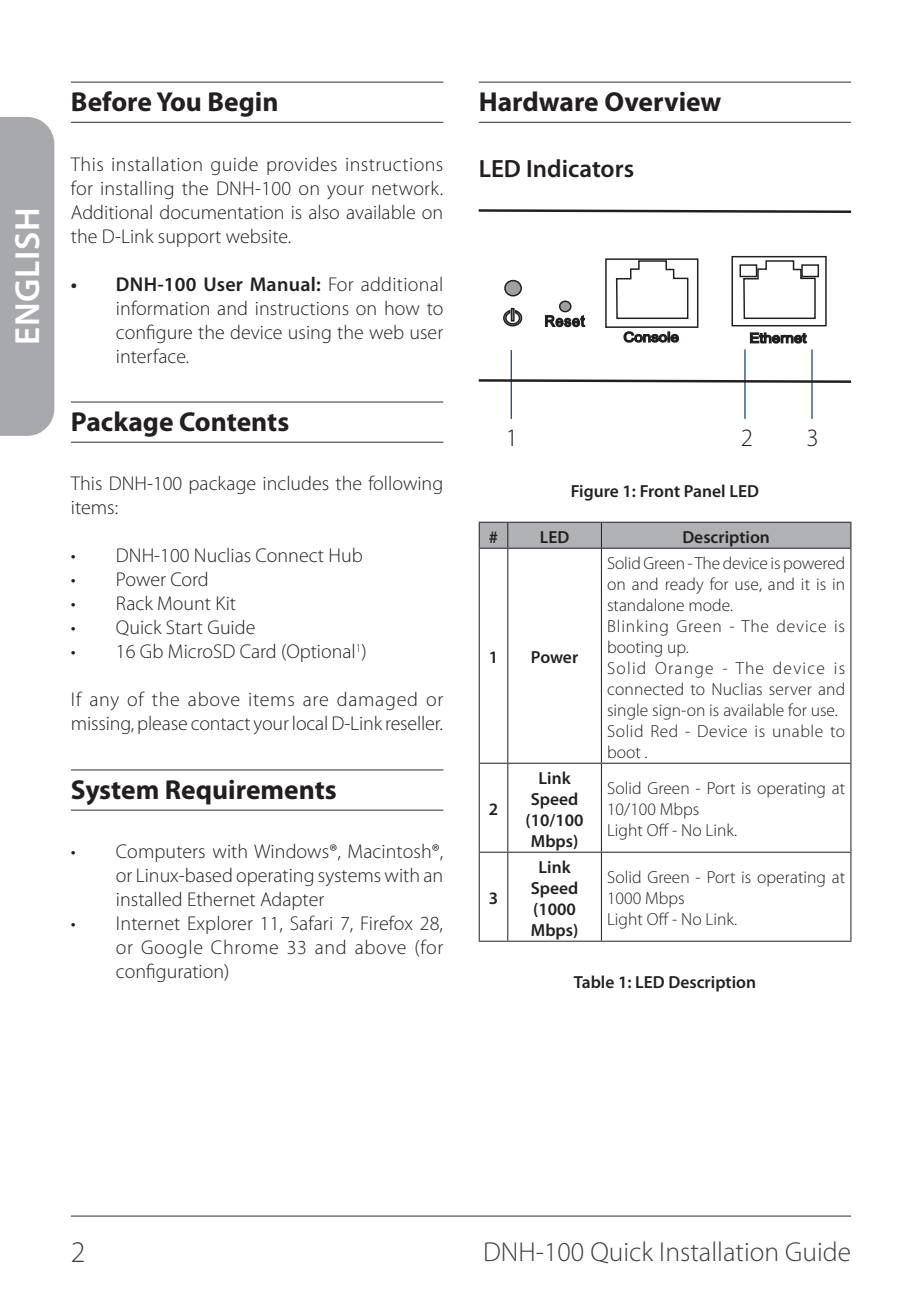
<style>
.page{position:relative;width:922px;height:1297px;background:#fff}
.page>*{position:absolute;margin:0;border:0;box-sizing:border-box;transform-origin:0 0}
.t1{font:600 35px "Myriad Pro";letter-spacing:.02em;color:#fff}
.t2{font:300 30px "Myriad Pro";color:#3e3e3f}
.t3{font:700 27.5px "Myriad Pro";color:#231f20}
.t4{font:300 27.5px "Myriad Pro";color:#3e3e3f}
.t5{font:600 25px "Myriad Pro";color:#231f20}
.t6{font:300 25px "Myriad Pro";color:#231f20}
.t7{font:300 20px/24px "Myriad Pro";color:#231f20;text-align:justify}
.t8{font:300 17.5px/21px "Myriad Pro";color:#231f20}
.t9{font:600 17.5px/21px "Myriad Pro";color:#231f20;text-align:center}
.s1{font-weight:600}
</style>
<div class="page">
<hr style="left:71px;top:1215px;width:779px;height:2px;background:#57585a">
<div style="left:0;top:117px;width:54px;height:319px;background:#a8a9ad"></div>
<hr style="left:478px;top:81px;width:372px;height:2px;background:#57585a">
<hr style="left:478px;top:122px;width:372px;height:1px;background:#57585a">
<div style="left:605px;top:258px;width:93px;height:70px;border:1px solid #231f20"></div>
<svg style="left:615px;top:259px;width:74px;height:61px"></svg>
<div style="left:510px;top:308px;width:4px;height:14px;border:1px solid #231f20"></div>
<svg style="left:503px;top:309px;width:20px;height:18px"></svg>
<div style="left:505px;top:281px;width:16px;height:15px;background:#9fa09f;border-radius:50%"></div>
<div style="left:504px;top:280px;width:18px;height:16px;border:1px solid #231f20;border-radius:50%"></div>
<div style="left:559px;top:301px;width:11px;height:11px;background:#9fa09f;border-radius:50%"></div>
<div style="left:559px;top:301px;width:12px;height:11px;border:1px solid #231f20;border-radius:50%"></div>
<svg style="left:545px;top:314px;width:41px;height:14px"></svg>
<svg style="left:623px;top:331px;width:57px;height:12px"></svg>
<svg style="left:749px;top:332px;width:58px;height:12px"></svg>
<svg style="left:742px;top:260px;width:74px;height:60px"></svg>
<div style="left:739px;top:264px;width:18px;height:13px;border:1px solid #231f20"></div>
<div style="left:801px;top:264px;width:17px;height:13px;border:1px solid #231f20"></div>
<div style="left:731px;top:256px;width:95px;height:70px;border:1px solid #231f20"></div>
<svg style="left:478px;top:522px;width:373px;height:27px;background:#a9aaad"></svg>
<hr style="left:478px;top:549px;width:1px;height:214px;background:#231f20">
<hr style="left:507px;top:548px;width:94px;height:1px;background:#231f20">
<hr style="left:507px;top:549px;width:1px;height:214px;background:#231f20">
<hr style="left:601px;top:548px;width:250px;height:1px;background:#231f20">
<hr style="left:600px;top:549px;width:1px;height:214px;background:#231f20">
<hr style="left:850px;top:549px;width:1px;height:214px;background:#231f20">
<svg style="left:478px;top:763px;width:29px;height:1px"></svg>
<hr style="left:478px;top:764px;width:1px;height:88px;background:#231f20">
<hr style="left:507px;top:763px;width:94px;height:1px;background:#231f20">
<hr style="left:507px;top:764px;width:1px;height:88px;background:#231f20">
<hr style="left:601px;top:763px;width:250px;height:1px;background:#231f20">
<hr style="left:600px;top:764px;width:1px;height:88px;background:#231f20">
<hr style="left:850px;top:764px;width:1px;height:88px;background:#231f20">
<svg style="left:478px;top:852px;width:29px;height:1px"></svg>
<hr style="left:478px;top:853px;width:1px;height:88px;background:#231f20">
<hr style="left:507px;top:852px;width:94px;height:1px;background:#231f20">
<hr style="left:507px;top:853px;width:1px;height:88px;background:#231f20">
<hr style="left:601px;top:852px;width:250px;height:1px;background:#231f20">
<hr style="left:600px;top:853px;width:1px;height:88px;background:#231f20">
<hr style="left:850px;top:853px;width:1px;height:88px;background:#231f20">
<svg style="left:478px;top:941px;width:29px;height:1px"></svg>
<hr style="left:507px;top:941px;width:94px;height:1px;background:#231f20">
<hr style="left:601px;top:941px;width:250px;height:1px;background:#231f20">
<hr style="left:71px;top:81px;width:372px;height:2px;background:#57585a">
<hr style="left:71px;top:122px;width:372px;height:1px;background:#57585a">
<hr style="left:71px;top:401px;width:372px;height:2px;background:#57585a">
<hr style="left:71px;top:442px;width:372px;height:1px;background:#57585a">
<hr style="left:71px;top:769px;width:372px;height:1px;background:#57585a">
<hr style="left:71px;top:809px;width:372px;height:2px;background:#57585a">
<hr style="left:510px;top:350px;width:1px;height:69px;background:#14437b">
<hr style="left:744px;top:349px;width:1px;height:70px;background:#14437b">
<hr style="left:811px;top:349px;width:1px;height:70px;background:#14437b">
<svg style="left:478px;top:209px;width:374px;height:4px"></svg>
<svg style="left:478px;top:378px;width:374px;height:6px"></svg>
<h1 class="t1" style="left:5px;top:345px;width:139px;rotate:-90deg">ENGLISH</h1>
<h3 class="t3" style="left:71px;top:84px;width:209px">Before You Begin</h3>
<p class="t7" style="left:71px;top:152px;width:374px">This installation guide provides instructions for installing the DNH-100 on your network.<br>Additional documentation is also available on the D-Link support website.</p>
<p class="t7" style="left:116px;top:272px;width:329px;text-indent:-45px"><span class="s1">• DNH-100 User Manual:</span> For additional information and instructions on how to configure the device using the web user interface.</p>
<h3 class="t3" style="left:71px;top:404px;width:220px">Package Contents</h3>
<p class="t7" style="left:71px;top:472px;width:374px">This DNH-100 package includes the following items:</p>
<p class="t7" style="left:71px;top:544px;width:293px">• DNH-100 Nuclias Connect Hub</p>
<p class="t7" style="left:71px;top:568px;width:139px">• Power Cord</p>
<p class="t7" style="left:71px;top:592px;width:167px">• Rack Mount Kit</p>
<p class="t7" style="left:71px;top:616px;width:186px">• Quick Start Guide</p>
<p class="t7" style="left:71px;top:640px;width:297px">• 16 Gb MicroSD Card (Optional<sup>1</sup>)</p>
<p class="t7" style="left:71px;top:688px;width:374px">If any of the above items are damaged or missing, please contact your local D-Link reseller.</p>
<h3 class="t3" style="left:71px;top:772px;width:267px">System Requirements</h3>
<p class="t7" style="left:116px;top:839px;width:329px;text-indent:-45px">• Computers with Windows®, Macintosh®, or Linux-based operating systems with an installed Ethernet Adapter</p>
<p class="t7" style="left:116px;top:911px;width:329px;text-indent:-45px">• Internet Explorer 11, Safari 7, Firefox 28, or Google Chrome 33 and above (for configuration)</p>
<h3 class="t3" style="left:478px;top:84px;width:244px">Hardware Overview</h3>
<p class="t5" style="left:478px;top:152px;width:157px">LED Indicators</p>
<p class="t6" style="left:505px;top:423px;width:14px">1</p>
<p class="t6" style="left:740px;top:423px;width:14px">2</p>
<p class="t6" style="left:806px;top:423px;width:14px">3</p>
<p class="t9" style="left:570px;top:480px;width:190px">Figure 1: Front Panel LED</p>
<p class="t9" style="left:489px;top:526px;width:11px">#</p>
<p class="t9" style="left:539px;top:526px;width:31px">LED</p>
<p class="t9" style="left:682px;top:526px;width:89px">Description</p>
<p class="t9" style="left:488px;top:646px;width:11px">1</p>
<p class="t9" style="left:531px;top:646px;width:49px">Power</p>
<p class="t8" style="left:607px;top:552px;width:240px">Solid Green - The device is powered on and ready for use, and it is in standalone mode.<br>Blinking Green - The device is booting up.<br>Solid Orange - The device is connected to Nuclias server and single sign-on is available for use.<br>Solid Red - Device is unable to boot .</p>
<p class="t9" style="left:488px;top:798px;width:11px">2</p>
<p class="t9" style="left:488px;top:887px;width:11px">3</p>
<p class="t9" style="left:525px;top:767px;width:60px">Link<br>Speed (10/100<br>Mbps)</p>
<p class="t8" style="left:607px;top:777px;width:239px">Solid Green - Port is operating at<br>10/100 Mbps<br>Light Off - No Link.</p>
<p class="t9" style="left:530px;top:856px;width:49px">Link<br>Speed (1000<br>Mbps)</p>
<p class="t8" style="left:607px;top:866px;width:239px">Solid Green - Port is operating at<br>1000 Mbps<br>Light Off - No Link.</p>
<p class="t9" style="left:573px;top:971px;width:184px">Table 1: LED Description</p>
<h2 class="t2" style="left:71px;top:1234px;width:16px">2</h2>
<h3 class="t4" style="left:483px;top:1235px;width:369px">DNH-100 Quick Installation Guide</h3>
</div>
